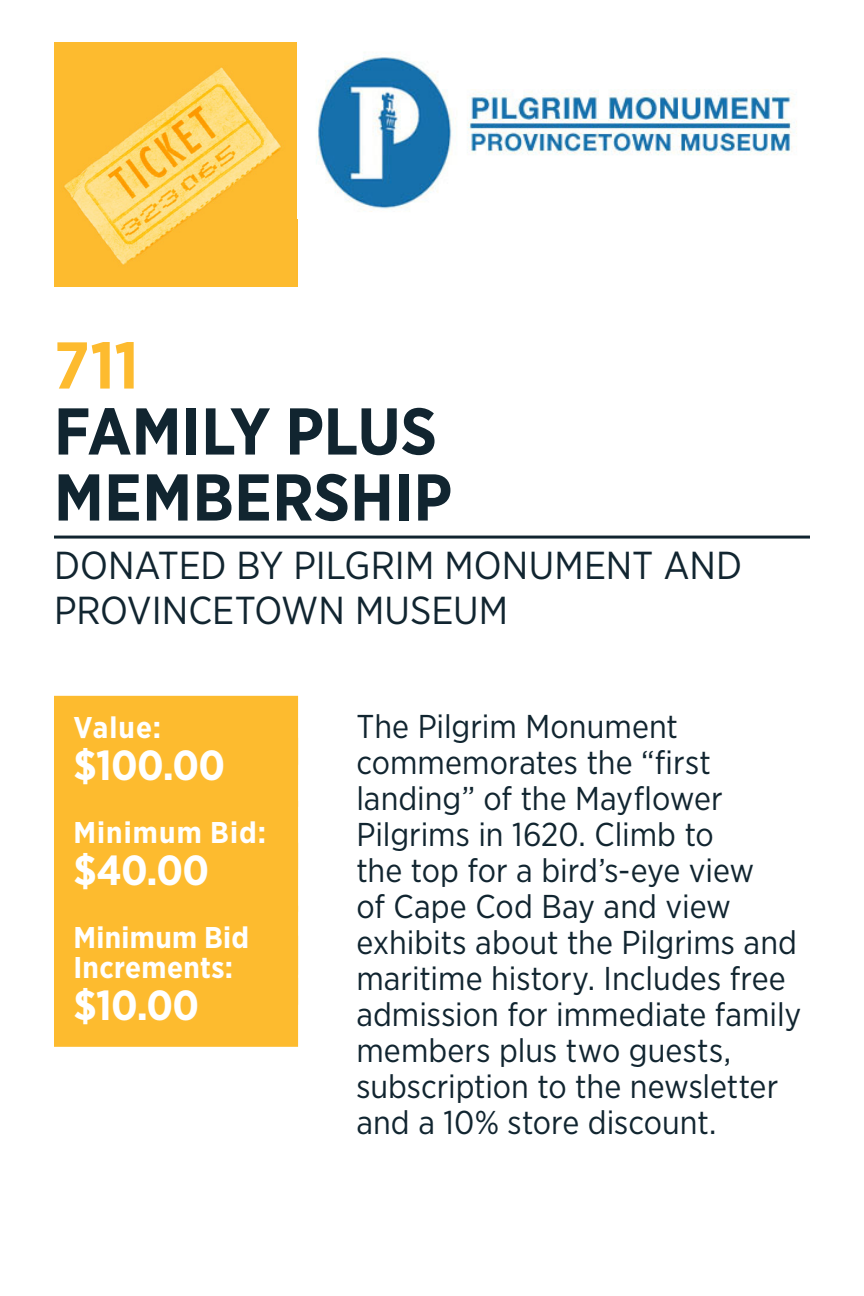
<style>
.page{position:relative;width:864px;height:1296px;background:#fff}
.page>*{position:absolute;margin:0;border:0;box-sizing:border-box;transform-origin:0 0}
.t1{font:700 66px/66px "Gotham Narrow";color:#112530}
.t2{font:700 66px "Gotham Narrow";color:#fdbb2f}
.t3{font:700 42px "Gotham Narrow";letter-spacing:-.015em;color:#fff}
.t4{font:39px/45px "Gotham Narrow";color:#112530}
.t5{font:33px/36px "Gotham Narrow";color:#112530}
.t6{font:700 30px "Gotham Narrow";letter-spacing:.015em;color:#fff}
.t7{font:700 30px "Gotham Narrow";letter-spacing:.04em;color:#fff}
</style>
<div class="page">
<img style="left:54px;top:42px;width:243px;height:243px">
<img style="left:316px;top:56px;width:481px;height:156px">
<hr style="left:54px;top:536px;width:756px;height:3px;background:#112530">
<div style="left:54px;top:696px;width:244px;height:69px;background:#fdbb2f"></div>
<div style="left:54px;top:738px;width:244px;height:69px;background:#fdbb2f"></div>
<div style="left:54px;top:801px;width:244px;height:69px;background:#fdbb2f"></div>
<div style="left:54px;top:843px;width:244px;height:69px;background:#fdbb2f"></div>
<div style="left:54px;top:906px;width:244px;height:69px;background:#fdbb2f"></div>
<div style="left:54px;top:936px;width:244px;height:69px;background:#fdbb2f"></div>
<div style="left:54px;top:978px;width:244px;height:69px;background:#fdbb2f"></div>
<p class="t2" style="left:54px;top:323px;width:86px">711</p>
<p class="t1" style="left:54px;top:398px;width:400px">FAMILY PLUS<br>MEMBERSHIP</p>
<p class="t4" style="left:54px;top:542px;width:690px">DONATED BY PILGRIM MONUMENT AND<br>PROVINCETOWN MUSEUM</p>
<p class="t6" style="left:73px;top:708px;width:89px">Value:</p>
<p class="t3" style="left:73px;top:738px;width:153px">$100.00</p>
<p class="t7" style="left:73px;top:813px;width:194px">Minimum Bid:</p>
<p class="t3" style="left:73px;top:843px;width:137px">$40.00</p>
<p class="t6" style="left:73px;top:918px;width:177px">Minimum Bid</p>
<p class="t6" style="left:73px;top:948px;width:161px">Increments:</p>
<p class="t3" style="left:73px;top:978px;width:127px">$10.00</p>
<p class="t5" style="left:356px;top:708px;width:447px">The Pilgrim Monument commemorates the “first landing” of the Mayflower<br>Pilgrims in 1620. Climb to<br>the top for a bird’s-eye view<br>of Cape Cod Bay and view exhibits about the Pilgrims and maritime history. Includes free admission for immediate family members plus two guests, subscription to the newsletter and a 10% store discount.</p>
</div>
